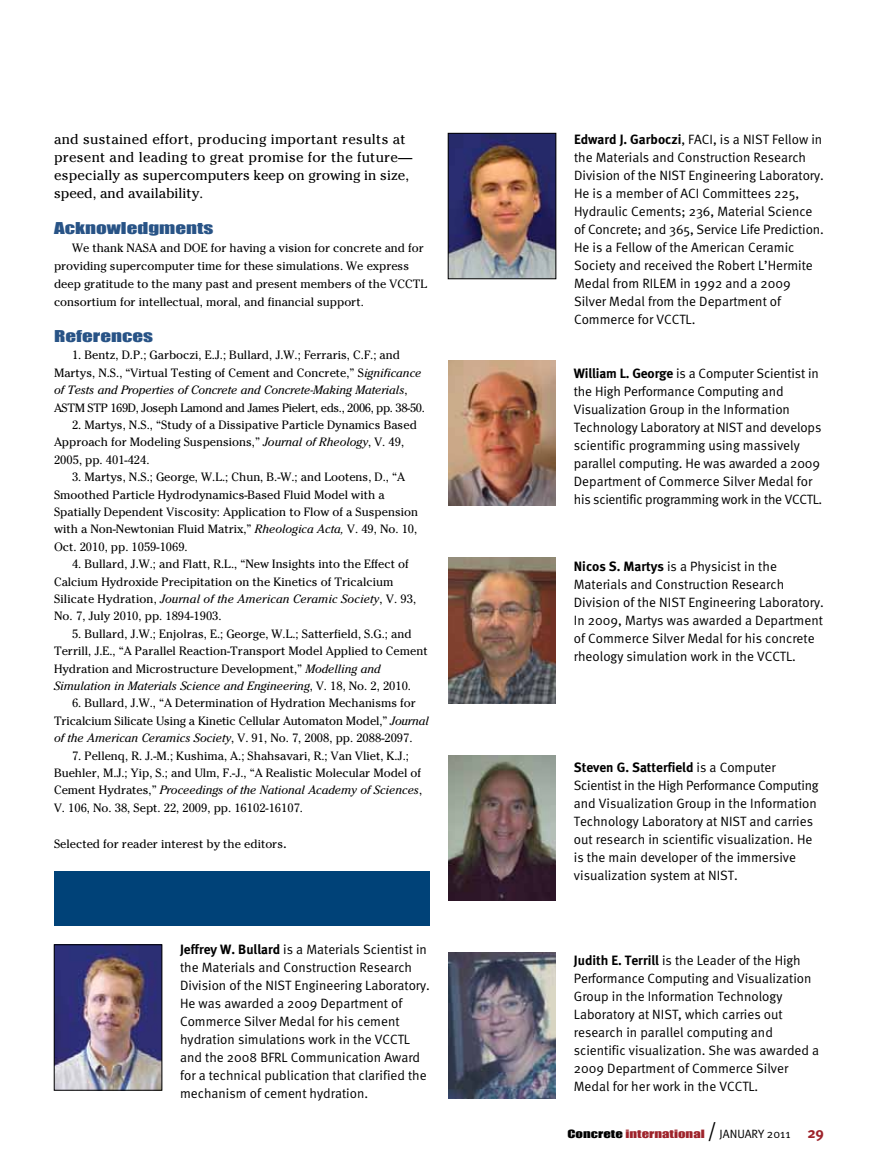
<style>
.page{position:relative;width:878px;height:1175px;background:#fff}
.page>*{position:absolute;margin:0;border:0;box-sizing:border-box;transform-origin:0 0}
.t1{font:15px "Impact";color:#285386;scale:1.4 1}
.t2{font:14.25px/18px "Cheltenham";letter-spacing:.02em;color:#000}
.t3{font:13.5px/18px "Meta Normal";color:#000}
.t4{font:13.5px/18px "Meta Normal";letter-spacing:-.02em;color:#000}
.t5{font:700 13.5px "Meta";color:#000}
.t6{font:12px/17.4px "Cheltenham";color:#000}
.t7{font:10.5px "Impact";color:#9e232b;scale:1.4 1}
.s1{font-style:italic}
.s2{font-family:"Meta Normal";font-size:13.5px}
.s3{font-family:"Meta";font-weight:700}
.s4{font-family:"Meta Normal";font-weight:400}
.s5{color:#000}
.s6{font-family:"Meta Normal";font-size:21px;color:#000}
.s7{font-family:"Meta Normal";font-size:12px;color:#000}
.s8{font-family:"Meta";font-weight:700;font-size:15px}
</style>
<div class="page">
<div style="left:54px;top:872px;width:376px;height:54px;background:#004278"></div>
<img style="left:56px;top:946px;width:104px;height:142px">
<div style="left:54px;top:944px;width:108px;height:146px;border:1px solid #000"></div>
<img style="left:450px;top:135px;width:104px;height:142px">
<div style="left:448px;top:133px;width:108px;height:146px;border:1px solid #000"></div>
<img style="left:448px;top:558px;width:108px;height:145px">
<img style="left:448px;top:360px;width:108px;height:146px">
<img style="left:448px;top:755px;width:108px;height:145px">
<img style="left:448px;top:952px;width:108px;height:146px">
<p class="t2" style="left:54px;top:130px;width:360px">and sustained effort, producing important results at present and leading to great promise for the future— especially as supercomputers keep on growing in size, speed, and availability.</p>
<p class="t1" style="left:54px;top:216px;width:115px">Acknowledgments</p>
<p class="t6" style="left:54px;top:239px;width:374px;line-height:18px;text-indent:18px">We thank NASA and DOE for having a vision for concrete and for providing supercomputer time for these simulations. We express deep gratitude to the many past and present members of the VCCTL consortium for intellectual, moral, and financial support.</p>
<p class="t1" style="left:54px;top:324px;width:72px">References</p>
<p class="t6" style="left:54px;top:346px;width:372px;text-indent:18px">1. Bentz, D.P.; Garboczi, E.J.; Bullard, J.W.; Ferraris, C.F.; and Martys, N.S., “Virtual Testing of Cement and Concrete,” S<span class="s1">ignificance of Tests and Properties of Concrete and Concrete-Making Materials</span>, ASTM STP 169D, Joseph Lamond and James Pielert, eds., 2006, pp. 38-50.</p>
<p class="t6" style="left:54px;top:416px;width:364px;text-indent:18px">2. Martys, N.S., “Study of a Dissipative Particle Dynamics Based<br>Approach for Modeling Suspensions,” <span class="s1">Journal of Rheology</span>, V. 49,<br>2005, pp. 401-424.</p>
<p class="t6" style="left:54px;top:468px;width:365px;text-indent:18px">3. Martys, N.S.; George, W.L.; Chun, B.-W.; and Lootens, D., “A Smoothed Particle Hydrodynamics-Based Fluid Model with a Spatially Dependent Viscosity: Application to Flow of a Suspension with a Non-Newtonian Fluid Matrix,” <span class="s1">Rheologica Acta,</span> V. 49, No. 10, Oct. 2010, pp. 1059-1069.</p>
<p class="t6" style="left:54px;top:555px;width:364px;text-indent:18px">4. Bullard, J.W.; and Flatt, R.L., “New Insights into the Effect of Calcium Hydroxide Precipitation on the Kinetics of Tricalcium Silicate Hydration, <span class="s1">Journal of the American Ceramic Society</span>, V. 93, No. 7, July 2010, pp. 1894-1903.</p>
<p class="t6" style="left:54px;top:625px;width:375px;text-indent:18px">5. Bullard, J.W.; Enjolras, E.; George, W.L.; Satterfield, S.G.; and Terrill, J.E., “A Parallel Reaction-Transport Model Applied to Cement Hydration and Microstructure Development,” <span class="s1">Modelling and Simulation in Materials Science and Engineering</span>, V. 18, No. 2, 2010.</p>
<p class="t6" style="left:54px;top:694px;width:376px;text-indent:18px">6. Bullard, J.W., “A Determination of Hydration Mechanisms for<br>Tricalcium Silicate Using a Kinetic Cellular Automaton Model,” <span class="s1">Journal of the American Ceramics Society</span>, V. 91, No. 7, 2008, pp. 2088-2097.</p>
<p class="t6" style="left:54px;top:747px;width:369px;text-indent:18px">7. Pellenq, R. J.-M.; Kushima, A.; Shahsavari, R.; Van Vliet, K.J.; Buehler, M.J.; Yip, S.; and Ulm, F.-J., “A Realistic Molecular Model of Cement Hydrates,” <span class="s1">Proceedings of the National Academy of Sciences</span>, V. 106, No. 38, Sept. 22, 2009, pp. 16102-16107.</p>
<p class="t6" style="left:54px;top:835px;width:234px">Selected for reader interest by the editors<span class="s2">.</span></p>
<p class="t3" style="left:180px;top:940px;width:248px"><span class="s3">Jeffrey W. Bullard</span> is a Materials Scientist in the Materials and Construction Research<br>Division of the NIST</p>
<p class="t3" style="left:180px;top:976px;width:251px;text-indent:114px">Engineering Laboratory.<br>H e was awarded a 2009 Department of<br>Commerce Silver Medal for his cement hydration simulations work in the VCCTL<br>and the 2008 BFRL</p>
<p class="t3" style="left:180px;top:1048px;width:248px;text-indent:111px">Communication Award for a technical publication that clarified the mechanism of cement hydration.</p>
<p class="t5" style="left:574px;top:131px;width:121px">Edward J. Garboczi<span class="s4">, FACI</span></p>
<p class="t3" style="left:713px;top:130px;width:38px">, is a NIST</p>
<p class="t3" style="left:574px;top:130px;width:250px;text-indent:198px">Fellow in the Materials and Construction Research<br>Division of the NIST</p>
<p class="t3" style="left:574px;top:166px;width:251px;text-indent:114px">Engineering Laboratory.<br>He is a member of ACI Committees 225, Hydraulic Cements; 236, Material Science of Concrete; and 365, Service Life Prediction.<br>H e is a Fellow of the American Ceramic Society and received the Robert L’H ermite Medal from RILEM</p>
<p class="t3" style="left:574px;top:274px;width:218px;text-indent:106px">in 1992 and a 2009<br>Silver Medal from the Department of<br>Commerce for VCCTL</p>
<p class="t3" style="left:691px;top:310px;width:5px">.</p>
<p class="t3" style="left:574px;top:364px;width:246px"><span class="s3">William L. George</span> is a Computer Scientist in the H igh Performance Computing and Visualization Group in the I nformation Technology Laboratory at NIST</p>
<p class="t3" style="left:574px;top:418px;width:249px;text-indent:171px">and develops scientific programming using massively parallel computing. H e was awarded a 2009<br>Department of Commerce Silver Medal for his scientific programming work in the VCCTL</p>
<p class="t3" style="left:818px;top:490px;width:5px">.</p>
<p class="t3" style="left:574px;top:557px;width:212px"><span class="s3">Nicos S. Martys</span> is a Physicist in the<br>Materials and Construction Research<br>Division of the NIST</p>
<p class="t3" style="left:574px;top:593px;width:251px;text-indent:114px">Engineering Laboratory.<br>I n 2009, Martys was awarded a Department of Commerce Silver Medal for his concrete rheology simulation work in the VCCTL</p>
<p class="t3" style="left:792px;top:647px;width:5px">.</p>
<p class="t5" style="left:574px;top:759px;width:204px">Steven G. Satterfield <span class="s4">is a Computer</span></p>
<p class="t4" style="left:574px;top:776px;width:246px">Scientist in the H igh Performance Computing and Visualization Group in the I nformation<br>Technology Laboratory at NIST</p>
<p class="t3" style="left:574px;top:812px;width:241px;text-indent:176px">and carries out research in scientific visualization. H e is the main developer of the immersive visualization system at NIST</p>
<p class="t3" style="left:734px;top:866px;width:5px">.</p>
<p class="t3" style="left:574px;top:951px;width:239px"><span class="s3">Judith E. Terrill</span> is the Leader of the H igh Performance Computing and Visualization Group in the I nformation Technology Laboratory at NIST</p>
<p class="t3" style="left:574px;top:1005px;width:247px;text-indent:104px">, which carries out research in parallel computing and scientific visualization. She was awarded a<br>2009 Department of Commerce Silver<br>Medal for her work in the VCCTL</p>
<p class="t3" style="left:754px;top:1077px;width:5px">.</p>
<p class="t7" style="left:567px;top:1125px;width:185px"><span class="s5">Concrete</span> international <span class="s6">/</span> <span class="s7">january 2011</span> <span class="s8">29</span></p>
</div>
